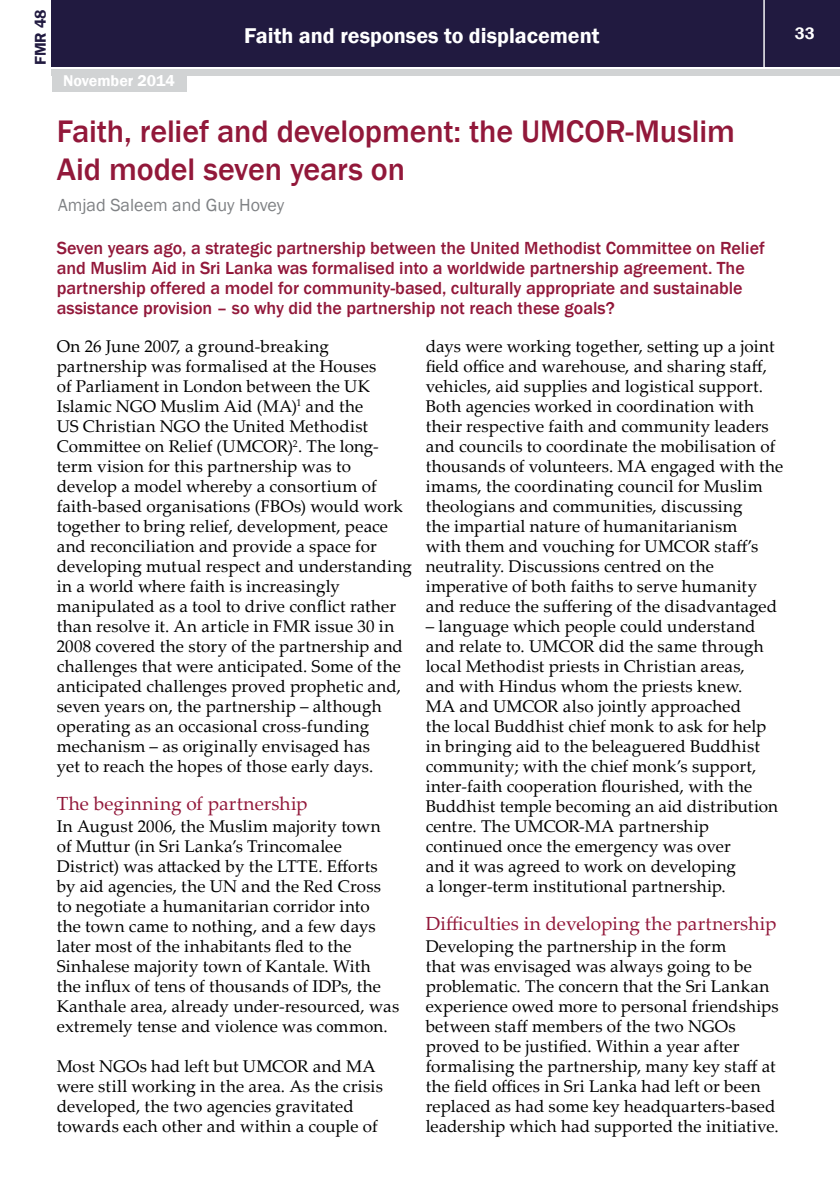
<style>
.page{position:relative;width:840px;height:1191px;background:#fff}
.page>*{position:absolute;margin:0;border:0;box-sizing:border-box;transform-origin:0 0}
.t1{font:500 32px/38px "Franklin Gothic";letter-spacing:-.005em;color:#92183a}
.t2{font:600 22px "Franklin Gothic";color:#fff}
.t3{font:19px "Palatino Linotype";letter-spacing:.005em;color:#92183a}
.t4{font:500 18px/20px "Franklin Gothic";color:#92183a}
.t5{font:18px "Franklin Gothic";color:#808285}
.t6{font:17px/20px "Palatino Linotype";letter-spacing:.01em;color:#000}
.t7{font:600 17px "Franklin Gothic";color:#fff}
.t8{font:600 16px "Franklin Gothic";color:#fff}
.t9{font:600 16px "Franklin Gothic";color:#211a40}
</style>
<div class="page">
<div style="left:52px;top:0;width:787px;height:66px;background:#211a40"></div>
<div style="left:52px;top:69px;width:787px;height:6px;background:#d1d3d4"></div>
<hr style="left:763px;top:0;width:1px;height:68px;background:#fff">
<div style="left:52px;top:74px;width:134px;height:18px;background:#d1d3d4"></div>
<p class="t9" style="left:31px;top:65px;width:57px;rotate:-90deg">FMR 48</p>
<p class="t2" style="left:244px;top:22px;width:356px">Faith and responses to displacement</p>
<p class="t7" style="left:794px;top:23px;width:21px">33</p>
<p class="t8" style="left:63px;top:71px;width:113px">November 2014</p>
<h1 class="t1" style="left:57px;top:112px;width:679px">Faith, relief and development: the UMCOR-Muslim<br>Aid model seven years on</h1>
<p class="t5" style="left:58px;top:194px;width:227px">Amjad Saleem and Guy Hovey</p>
<p class="t4" style="left:57px;top:238px;width:709px">Seven years ago, a strategic partnership between the United Methodist Committee on Relief and Muslim Aid in Sri Lanka was formalised into a worldwide partnership agreement. The partnership offered a model for community-based, culturally appropriate and sustainable assistance provision – so why did the partnership not reach these goals?</p>
<p class="t6" style="left:57px;top:336px;width:356px">On 26 June 2007, a ground-breaking partnership was formalised at the Houses<br>of Parliament in London between the UK Islamic NGO Muslim Aid (MA)<sup>1</sup> and the<br>US Christian NGO the United Methodist Committee on Relief (UMCOR)<sup>2</sup>. The long&shy;term vision for this partnership was to develop a model whereby a consortium of faith-based organisations (FBOs) would work together to bring relief, development, peace and reconciliation and provide a space for developing mutual respect and understanding in a world where faith is increasingly manipulated as a tool to drive conflict rather than resolve it. An article in FMR issue 30 in 2008 covered the story of the partnership and challenges that were anticipated. Some of the anticipated challenges proved prophetic and, seven years on, the partnership – although operating as an occasional cross-funding mechanism – as originally envisaged has<br>yet to reach the hopes of those early days.</p>
<p class="t3" style="left:57px;top:790px;width:252px">The beginning of partnership</p>
<p class="t6" style="left:57px;top:816px;width:344px">In August 2006, the Muslim majority town of Muttur (in Sri Lanka’s Trincomalee District) was attacked by the LTTE. Efforts by aid agencies, the UN and the Red Cross to negotiate a humanitarian corridor into<br>the town came to nothing, and a few days later most of the inhabitants fled to the Sinhalese majority town of Kantale. With<br>the influx of tens of thousands of IDPs, the Kanthale area, already under-resourced, was extremely tense and violence was common.</p>
<p class="t6" style="left:57px;top:1055px;width:327px">Most NGOs had left but UMCOR and MA were still working in the area. As the crisis developed, the two agencies gravitated towards each other and within a couple of</p>
<p class="t6" style="left:425px;top:335px;width:359px">days were working together, setting up a joint field office and warehouse, and sharing staff, vehicles, aid supplies and logistical support.<br>Both agencies worked in coordination with their respective faith and community leaders and councils to coordinate the mobilisation of thousands of volunteers. MA engaged with the imams, the coordinating council for Muslim theologians and communities, discussing<br>the impartial nature of humanitarianism<br>with them and vouching for UMCOR staff’s neutrality. Discussions centred on the imperative of both faiths to serve humanity and reduce the suffering of the disadvantaged</p>
<p class="t6" style="left:425px;top:615px;width:354px">– language which people could understand and relate to. UMCOR did the same through local Methodist priests in Christian areas, and with Hindus whom the priests knew.<br>MA and UMCOR also jointly approached<br>the local Buddhist chief monk to ask for help in bringing aid to the beleaguered Buddhist community; with the chief monk’s support, inter-faith cooperation flourished, with the Buddhist temple becoming an aid distribution centre. The UMCOR-MA partnership continued once the emergency was over<br>and it was agreed to work on developing<br>a longer-term institutional partnership.</p>
<p class="t3" style="left:425px;top:910px;width:352px">Difficulties in developing the partnership</p>
<p class="t6" style="left:425px;top:936px;width:354px">Developing the partnership in the form<br>that was envisaged was always going to be problematic. The concern that the Sri Lankan experience owed more to personal friendships between staff members of the two NGOs proved to be justified. Within a year after formalising the partnership, many key staff at the field offices in Sri Lanka had left or been replaced as had some key headquarters-based leadership which had supported the initiative.</p>
</div>
